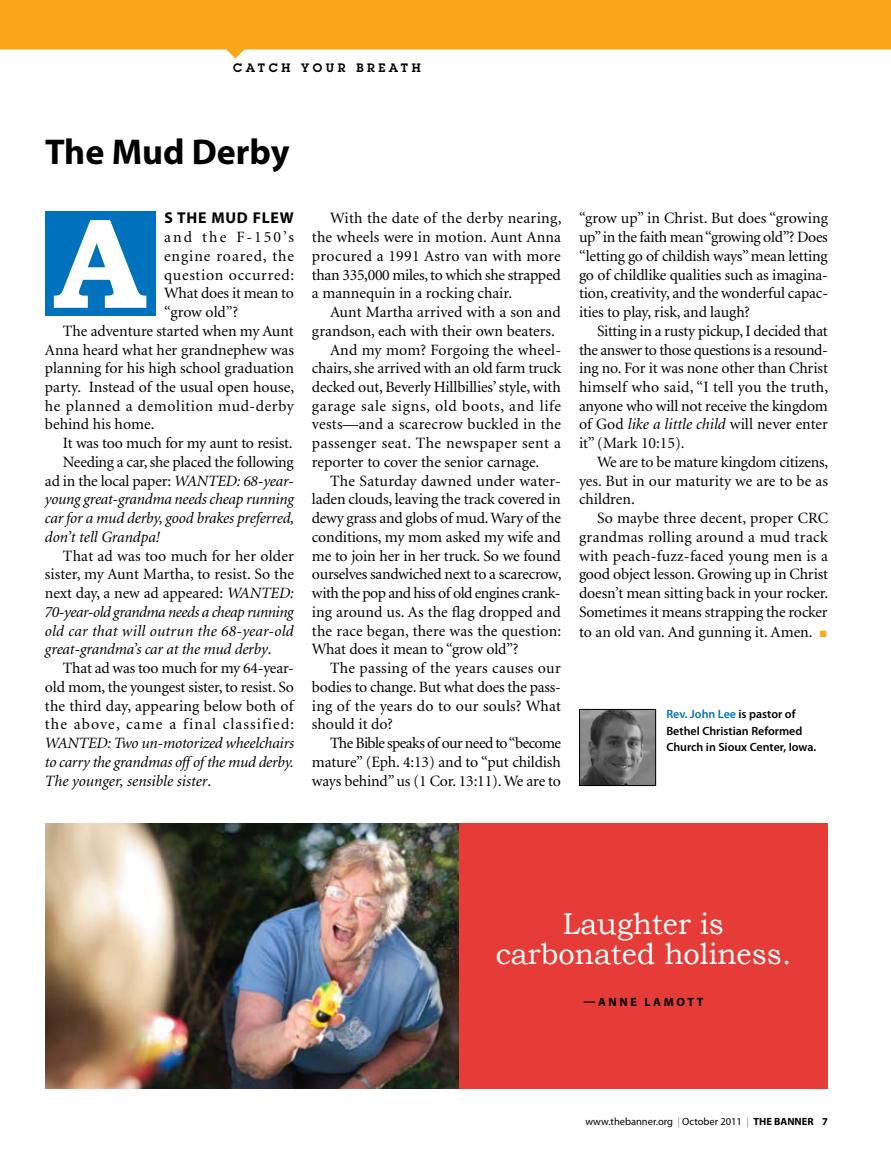
<style>
.page{position:relative;width:891px;height:1161px;background:#fff}
.page>*{position:absolute;margin:0;border:0;box-sizing:border-box;transform-origin:0 0}
.t1{font:700 128.85px "Bookman Old Style";color:#fff}
.t2{font:700 36px "Myriad Pro";color:#000}
.t3{font:30px/30px "Bookman Old Style";color:#fff;text-align:center}
.t4{font:15.75px/18.8px "Minion";letter-spacing:-.005em;color:#000;text-align:justify}
.t5{font:italic 15.75px/18.8px "Minion";letter-spacing:-.01em;color:#000;text-align:justify}
.t6{font:15.75px "Minion";letter-spacing:.015em;color:#000}
.t7{font:15.75px "Minion";letter-spacing:.04em;color:#000}
.t8{font:15.75px "Minion";letter-spacing:-.03em;color:#000}
.t9{font:15.75px "Minion";letter-spacing:-.035em;color:#000}
.t10{font:15.75px "Minion";letter-spacing:.03em;color:#000}
.t11{font:15.75px "Minion";letter-spacing:.035em;color:#000}
.t12{font:15.75px "Minion";letter-spacing:.055em;color:#000}
.t13{font:15.75px "Minion";letter-spacing:.135em;color:#000}
.t14{font:700 15.75px "Myriad Pro";color:#000}
.t15{font:600 12px/16.5px "Myriad Pro";color:#000}
.t16{font:600 12px "Lubalin Graph";letter-spacing:.3em;color:#000}
.t17{font:700 12px "Myriad Pro";color:#000}
.t18{font:10.5px "Myriad";color:#000}
.s1{font-style:italic}
.s2{font-style:normal}
.s3{color:#faa61a}
.s4{color:#0071bc}
.s5{color:#939598}
.s6{font-weight:700}
</style>
<div class="page">
<svg style="left:0;top:0;width:891px;height:58px;fill:#faa61a"></svg>
<img style="left:581px;top:711px;width:73px;height:73px">
<div style="left:579px;top:709px;width:77px;height:77px;border:1px solid #000"></div>
<div style="left:45px;top:212px;width:110px;height:104px;background:#0071bc"></div>
<img style="left:45px;top:823px;width:414px;height:266px">
<div style="left:459px;top:823px;width:369px;height:266px;background:#e53c38"></div>
<p class="t16" style="left:233px;top:60px;width:189px">CATC H YOUR BREATH</p>
<h2 class="t2" style="left:45px;top:132px;width:246px">THE MUD DERBY</h2>
<p class="t14" style="left:164px;top:209px;width:24px">S THE</p>
<p class="t14" style="left:211px;top:209px;width:13px">MUD</p>
<p class="t14" style="left:253px;top:209px;width:11px">FLEW</p>
<p class="t13" style="left:164px;top:229px;width:131px">and the F-150’s</p>
<p class="t12" style="left:164px;top:248px;width:131px">engine roared, the</p>
<p class="t7" style="left:164px;top:267px;width:131px">question occurred:</p>
<p class="t4" style="left:164px;top:284px;width:131px">What does it mean to</p>
<p class="t4" style="left:164px;top:303px;width:75px">“grow old”?</p>
<p class="t4" style="left:63px;top:322px;width:232px">The adventure started when my Aunt</p>
<p class="t4" style="left:45px;top:341px;width:250px">Anna heard what her grandnephew was</p>
<p class="t4" style="left:45px;top:359px;width:250px">planning for his high school graduation</p>
<p class="t4" style="left:45px;top:378px;width:251px">party. Instead of the usual open house,</p>
<p class="t11" style="left:45px;top:398px;width:251px">he planned a demolition mud-derby</p>
<p class="t4" style="left:45px;top:416px;width:111px">behind his home.</p>
<p class="t4" style="left:63px;top:434px;width:231px">It was too much for my aunt to resist.</p>
<p class="t4" style="left:63px;top:453px;width:232px">Needing a car, she placed the following</p>
<p class="t4" style="left:45px;top:472px;width:250px">ad in the local paper: <span class="s1">WANTED: 68-year-</span></p>
<p class="t5" style="left:45px;top:491px;width:251px">young great-grandma needs cheap running</p>
<p class="t5" style="left:45px;top:509px;width:251px">car for a mud derby, good brakes preferred,</p>
<p class="t5" style="left:45px;top:528px;width:117px">don’t tell Grandpa!</p>
<p class="t5" style="left:45px;top:547px;width:251px;text-indent:18px"><span class="s2">That ad was too much for her older sister, my Aunt Martha, to resist. So the next day, a new ad appeared:</span> WANTED:<br>70-year-old grandma needs a cheap running old car that will outrun the 68-year-old great-grandma’s car at the mud derby<span class="s2">.</span></p>
<p class="t4" style="left:45px;top:659px;width:251px;text-indent:18px">That ad was too much for my 64-year&shy;old mom, the youngest sister, to resist. So the third day, appearing below both of the above, came a final classified:</p>
<p class="t5" style="left:45px;top:734px;width:251px">WANTED: Two un-motorized wheelchairs to carry the grandmas off of the mud derby.<br>The younger, sensible sister<span class="s2">.</span></p>
<h1 class="t1" style="left:54px;top:187px;width:94px">A</h1>
<p class="t4" style="left:312px;top:210px;width:251px;text-indent:18px">With the date of the derby nearing, the wheels were in motion. Aunt Anna procured a 1991 Astro van with more than 335,000 miles, to which she strapped a mannequin in a rocking chair.</p>
<p class="t4" style="left:330px;top:303px;width:232px">Aunt Martha arrived with a son and</p>
<p class="t4" style="left:312px;top:322px;width:244px">grandson, each with their own beaters.</p>
<p class="t6" style="left:330px;top:342px;width:233px">And my mom? Forgoing the wheel-</p>
<p class="t4" style="left:312px;top:359px;width:251px">chairs, she arrived with an old farm truck</p>
<p class="t4" style="left:312px;top:378px;width:250px">decked out, Beverly Hillbillies’ style, with</p>
<p class="t7" style="left:312px;top:398px;width:251px">garage sale signs, old boots, and life</p>
<p class="t6" style="left:312px;top:417px;width:251px">vests—and a scarecrow buckled in the</p>
<p class="t10" style="left:312px;top:435px;width:251px">passenger seat. The newspaper sent a</p>
<p class="t4" style="left:312px;top:453px;width:229px">reporter to cover the senior carnage.</p>
<p class="t6" style="left:330px;top:473px;width:232px">The Saturday dawned under water-</p>
<p class="t4" style="left:312px;top:491px;width:250px">laden clouds, leaving the track covered in</p>
<p class="t4" style="left:312px;top:509px;width:251px">dewy grass and globs of mud. Wary of the</p>
<p class="t4" style="left:312px;top:528px;width:250px">conditions, my mom asked my wife and</p>
<p class="t4" style="left:312px;top:547px;width:250px">me to join her in her truck. So we found</p>
<p class="t4" style="left:312px;top:566px;width:251px">ourselves sandwiched next to a scarecrow,</p>
<p class="t8" style="left:312px;top:585px;width:250px">with the pop and hiss of old engines crank-</p>
<p class="t4" style="left:312px;top:603px;width:250px">ing around us. As the flag dropped and</p>
<p class="t4" style="left:312px;top:622px;width:251px">the race began, there was the question:</p>
<p class="t4" style="left:312px;top:641px;width:208px">What does it mean to “grow old”?</p>
<p class="t6" style="left:330px;top:660px;width:232px">The passing of the years causes our</p>
<p class="t4" style="left:312px;top:678px;width:250px">bodies to change. But what does the pass-</p>
<p class="t6" style="left:312px;top:698px;width:251px">ing of the years do to our souls? What</p>
<p class="t4" style="left:312px;top:716px;width:82px">should it do?</p>
<p class="t9" style="left:330px;top:735px;width:233px">The Bible speaks of our need to “become</p>
<p class="t4" style="left:312px;top:753px;width:250px">mature” (Eph. 4:13) and to “put childish</p>
<p class="t4" style="left:312px;top:772px;width:251px">ways behind” us (1 Cor. 13:11). We are to</p>
<p class="t4" style="left:579px;top:210px;width:251px">“grow up” in Christ. But does “growing up” in the faith mean “growing old”? Does “letting go of childish ways” mean letting go of childlike qualities such as imagina&shy;tion, creativity, and the wonderful capac&shy;ities to play, risk, and laugh?</p>
<p class="t4" style="left:579px;top:322px;width:251px;text-indent:18px">Sitting in a rusty pickup, I decided that the answer to those questions is a resound&shy;ing no. For it was none other than Christ himself who said, “I tell you the truth, anyone who will not receive the kingdom of God <span class="s1">like a little child</span> will never enter it” (Mark 10:15).</p>
<p class="t4" style="left:579px;top:453px;width:251px;text-indent:18px">We are to be mature kingdom citizens, yes. But in our maturity we are to be as children.</p>
<p class="t4" style="left:579px;top:509px;width:251px;text-indent:18px">So maybe three decent, proper CRC grandmas rolling around a mud track with peach-fuzz-faced young men is a good object lesson. Growing up in Christ doesn’t mean sitting back in your rocker.<br>Sometimes it means strapping the rocker</p>
<p class="t4" style="left:579px;top:623px;width:249px">to an old van. And gunning it. Amen. <span class="s3">■</span></p>
<p class="t15" style="left:666px;top:706px;width:152px"><span class="s4">Rev. John Lee</span> is pastor of<br>Bethel Christian Reformed<br>Church in Sioux Center, Iowa.</p>
<h3 class="t3" style="left:496px;top:909px;width:297px">Laughter is carbonated holiness.</h3>
<p class="t17" style="left:584px;top:995px;width:36px">—ANNE</p>
<p class="t17" style="left:644px;top:995px;width:20px">LAMOTT</p>
<p class="t18" style="left:586px;top:1116px;width:244px">www.thebanner.org <span class="s5">|</span> October 2011 <span class="s5">|</span> <span class="s6">THE BANNER 7</span></p>
</div>
